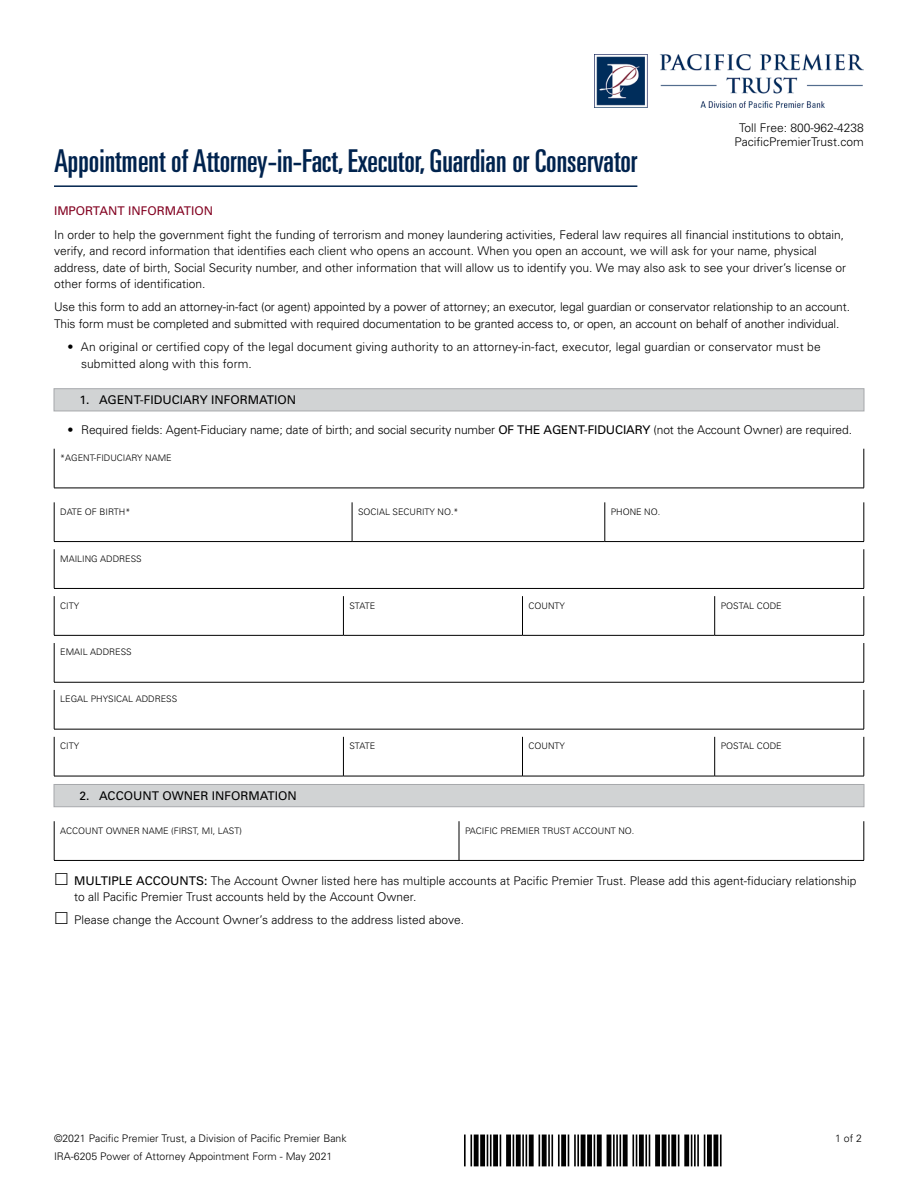
<style>
.page{position:relative;width:918px;height:1188px;background:#fff}
.page>*{position:absolute;margin:0;border:0;box-sizing:border-box;transform-origin:0 0}
.t1{font:ultra-condensed 31.5px "Univers";color:#00234e}
.t2{font:300 12px/16.5px "Univers";color:#000}
.t3{font:12px "Univers";color:#000}
.t4{font:12px "Univers";color:#820020}
.t5{font:300 10.5px/17.4px "Univers";color:#000}
.t6{font:300 9px "Univers";color:#000}
.s1{font-weight:400}
</style>
<div class="page">
<img style="left:594px;top:54px;width:270px;height:54px">
<hr style="left:54px;top:185px;width:583px;height:2px;background:#00234e">
<div style="left:54px;top:389px;width:810px;height:22px;background:#d1d3d4;border:1px solid #a7a9ac"></div>
<div style="left:54px;top:784px;width:810px;height:23px;background:#d1d3d4;border:1px solid #a7a9ac"></div>
<hr style="left:54px;top:449px;width:1px;height:39px;background:#000">
<hr style="left:864px;top:449px;width:1px;height:39px;background:#000">
<hr style="left:54px;top:488px;width:810px;height:1px;background:#000">
<hr style="left:54px;top:502px;width:1px;height:39px;background:#000">
<hr style="left:352px;top:502px;width:1px;height:39px;background:#000">
<hr style="left:605px;top:502px;width:1px;height:39px;background:#000">
<hr style="left:864px;top:502px;width:1px;height:39px;background:#000">
<hr style="left:54px;top:541px;width:298px;height:1px;background:#000">
<hr style="left:352px;top:541px;width:253px;height:1px;background:#000">
<hr style="left:605px;top:541px;width:259px;height:1px;background:#000">
<hr style="left:54px;top:549px;width:1px;height:39px;background:#000">
<hr style="left:864px;top:549px;width:1px;height:39px;background:#000">
<hr style="left:54px;top:588px;width:810px;height:1px;background:#000">
<hr style="left:54px;top:596px;width:1px;height:39px;background:#000">
<hr style="left:343px;top:596px;width:1px;height:39px;background:#000">
<hr style="left:522px;top:596px;width:1px;height:39px;background:#000">
<hr style="left:714px;top:596px;width:1px;height:39px;background:#000">
<hr style="left:864px;top:596px;width:1px;height:39px;background:#000">
<hr style="left:54px;top:635px;width:289px;height:1px;background:#000">
<hr style="left:343px;top:635px;width:180px;height:1px;background:#000">
<hr style="left:523px;top:635px;width:192px;height:1px;background:#000">
<hr style="left:715px;top:635px;width:149px;height:1px;background:#000">
<hr style="left:54px;top:643px;width:1px;height:39px;background:#000">
<hr style="left:864px;top:643px;width:1px;height:39px;background:#000">
<hr style="left:54px;top:682px;width:810px;height:1px;background:#000">
<hr style="left:54px;top:690px;width:1px;height:39px;background:#000">
<hr style="left:864px;top:690px;width:1px;height:39px;background:#000">
<hr style="left:54px;top:729px;width:810px;height:1px;background:#000">
<hr style="left:54px;top:737px;width:1px;height:39px;background:#000">
<hr style="left:343px;top:737px;width:1px;height:39px;background:#000">
<hr style="left:522px;top:737px;width:1px;height:39px;background:#000">
<hr style="left:714px;top:737px;width:1px;height:39px;background:#000">
<hr style="left:864px;top:737px;width:1px;height:39px;background:#000">
<hr style="left:54px;top:776px;width:289px;height:1px;background:#000">
<hr style="left:343px;top:776px;width:180px;height:1px;background:#000">
<hr style="left:523px;top:776px;width:192px;height:1px;background:#000">
<hr style="left:715px;top:776px;width:149px;height:1px;background:#000">
<hr style="left:54px;top:821px;width:1px;height:39px;background:#000">
<hr style="left:459px;top:821px;width:1px;height:39px;background:#000">
<hr style="left:864px;top:821px;width:1px;height:39px;background:#000">
<hr style="left:54px;top:860px;width:405px;height:1px;background:#000">
<hr style="left:459px;top:860px;width:405px;height:1px;background:#000">
<p class="t2" style="left:734px;top:121px;width:131px;line-height:14.4px;text-align:center">Toll Free: 800-962-4238<br>PacificPremierTrust.com</p>
<h1 class="t1" style="left:54px;top:143px;width:585px">Appointment of Attorney-in-Fact, Executor, Guardian or Conservator</h1>
<p class="t4" style="left:54px;top:204px;width:161px">IMPORTANT INFORMATION</p>
<p class="t2" style="left:54px;top:226px;width:794px">In order to help the government fight the funding of terrorism and money laundering activities, Federal law requires all financial institutions to obtain, verify, and record information that identifies each client who opens an account. When you open an account, we will ask for your name, physical address, date of birth, Social Security number, and other information that will allow us to identify you. We may also ask to see your driver’s license or other forms of identification.</p>
<p class="t2" style="left:54px;top:299px;width:798px">Use this form to add an attorney-in-fact (or agent) appointed by a power of attorney; an executor, legal guardian or conservator relationship to an account.<br>This form must be completed and submitted with required documentation to be granted access to, or open, an account on behalf of another individual.</p>
<p class="t2" style="left:81px;top:339px;width:741px;text-indent:-14px">• An original or certified copy of the legal document giving authority to an attorney-in-fact, executor, legal guardian or conservator must be submitted along with this form.</p>
<p class="t3" style="left:80px;top:393px;width:218px">1. AGENT-FIDUCIARY INFORMATION</p>
<p class="t2" style="left:68px;top:422px;width:786px">• Required fields: Agent-Fiduciary name; date of birth; and social security number <span class="s1">OF THE AGENT-FIDUCIARY</span> (not the Account Owner) are required.</p>
<p class="t6" style="left:60px;top:452px;width:113px">*AGENT-FIDUCIARY NAME</p>
<p class="t6" style="left:60px;top:506px;width:72px">DATE OF BIRTH*</p>
<p class="t6" style="left:358px;top:506px;width:102px">SOCIAL SECURITY NO.*</p>
<p class="t6" style="left:611px;top:506px;width:51px">PHONE NO.</p>
<p class="t6" style="left:60px;top:553px;width:83px">MAILING ADDRESS</p>
<p class="t6" style="left:60px;top:600px;width:21px">CITY</p>
<p class="t6" style="left:349px;top:600px;width:27px">STATE</p>
<p class="t6" style="left:529px;top:600px;width:38px">COUNTY</p>
<p class="t6" style="left:721px;top:600px;width:63px">POSTAL CODE</p>
<p class="t6" style="left:60px;top:647px;width:73px">EMAIL ADDRESS</p>
<p class="t6" style="left:60px;top:694px;width:119px">LEGAL PHYSICAL ADDRESS</p>
<p class="t6" style="left:60px;top:741px;width:21px">CITY</p>
<p class="t6" style="left:349px;top:741px;width:27px">STATE</p>
<p class="t6" style="left:529px;top:741px;width:38px">COUNTY</p>
<p class="t6" style="left:721px;top:741px;width:63px">POSTAL CODE</p>
<p class="t3" style="left:80px;top:789px;width:219px">2. ACCOUNT OWNER INFORMATION</p>
<p class="t6" style="left:60px;top:825px;width:183px">ACCOUNT OWNER NAME (FIRST, MI, LAST)</p>
<p class="t6" style="left:465px;top:825px;width:171px">PACIFIC PREMIER TRUST ACCOUNT NO.</p>
<p class="t2" style="left:74px;top:872px;width:784px"><span class="s1">MULTIPLE ACCOUNTS:</span> The Account Owner listed here has multiple accounts at Pacific Premier Trust. Please add this agent-fiduciary relationship to all Pacific Premier Trust accounts held by the Account Owner.</p>
<p class="t2" style="left:74px;top:912px;width:391px">Please change the Account Owner’s address to the address listed above.</p>
<p class="t5" style="left:54px;top:1130px;width:294px">©2021 Pacific Premier Trust, a Division of Pacific Premier Bank<br>IRA-6205 Power of Attorney Appointment Form - May 2021</p>
<p class="t5" style="left:835px;top:1130px;width:28px">1 of 2</p>
</div>
